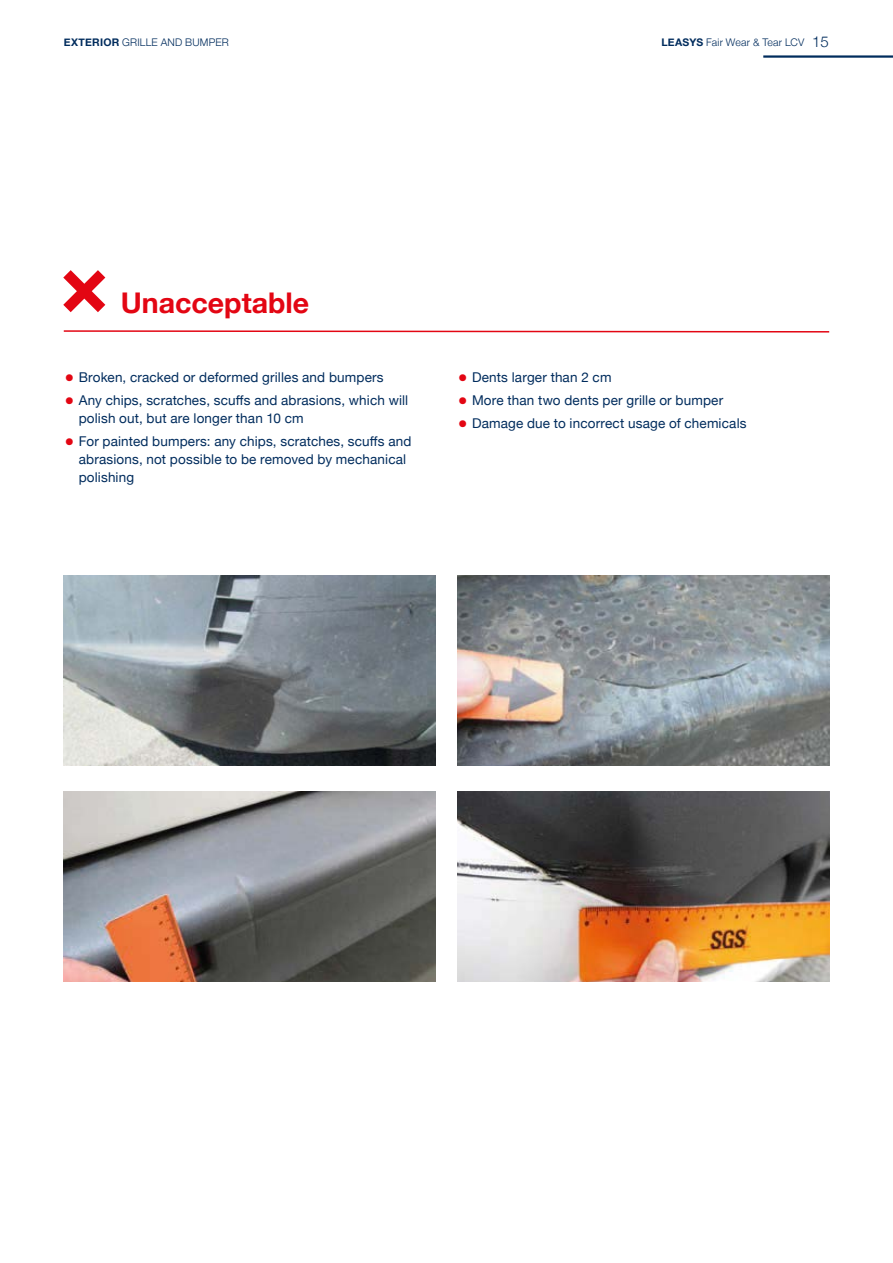
<style>
.page{position:relative;width:893px;height:1263px;background:#fff}
.page>*{position:absolute;margin:0;border:0;box-sizing:border-box;transform-origin:0 0}
.t1{font:700 28.5px "Helvetica Neue";color:#e30613}
.t2{font:300 15px "Helvetica Neue";color:#002c5d}
.t3{font:13.5px/18px "Helvetica Neue";letter-spacing:.01em;color:#002c5d}
.t4{font:300 10.5px "Helvetica Neue";letter-spacing:.02em;color:#002c5d}
.s1{font-weight:700}
.s2{font-weight:700;font-size:31.5px;color:#e30613}
</style>
<div class="page">
<hr style="left:763px;top:55px;width:130px;height:3px;background:#002c5d">
<img style="left:64px;top:576px;width:372px;height:189px">
<img style="left:457px;top:576px;width:372px;height:189px">
<img style="left:64px;top:792px;width:372px;height:189px">
<img style="left:457px;top:792px;width:372px;height:189px">
<svg style="left:63px;top:330px;width:767px;height:3px"></svg>
<svg style="left:63px;top:270px;width:43px;height:43px"></svg>
<p class="t4" style="left:64px;top:34px;width:166px"><span class="s1">EXTERIOR</span> GRILLE AND BUMPER</p>
<p class="t4" style="left:661px;top:34px;width:144px"><span class="s1">LEASYS</span> Fair Wear &amp; Tear LCV</p>
<p class="t2" style="left:812px;top:29px;width:18px">15</p>
<h1 class="t1" style="left:121px;top:280px;width:190px">Unacceptable</h1>
<p class="t3" style="left:64px;top:368px;width:321px"><span class="s2">•</span> Broken, cracked or deformed grilles and bumpers</p>
<p class="t3" style="left:79px;top:392px;width:331px;text-indent:-15px"><span class="s2">•</span> Any chips, scratches, scuffs and abrasions, which will polish out, but are longer than 10 cm</p>
<p class="t3" style="left:79px;top:433px;width:334px;text-indent:-15px"><span class="s2">•</span> For painted bumpers: any chips, scratches, scuffs and abrasions, not possible to be removed by mechanical polishing</p>
<p class="t3" style="left:457px;top:368px;width:156px"><span class="s2">•</span> Dents larger than 2 cm</p>
<p class="t3" style="left:457px;top:392px;width:268px"><span class="s2">•</span> More than two dents per grille or bumper</p>
<p class="t3" style="left:457px;top:415px;width:291px"><span class="s2">•</span> Damage due to incorrect usage of chemicals</p>
</div>
